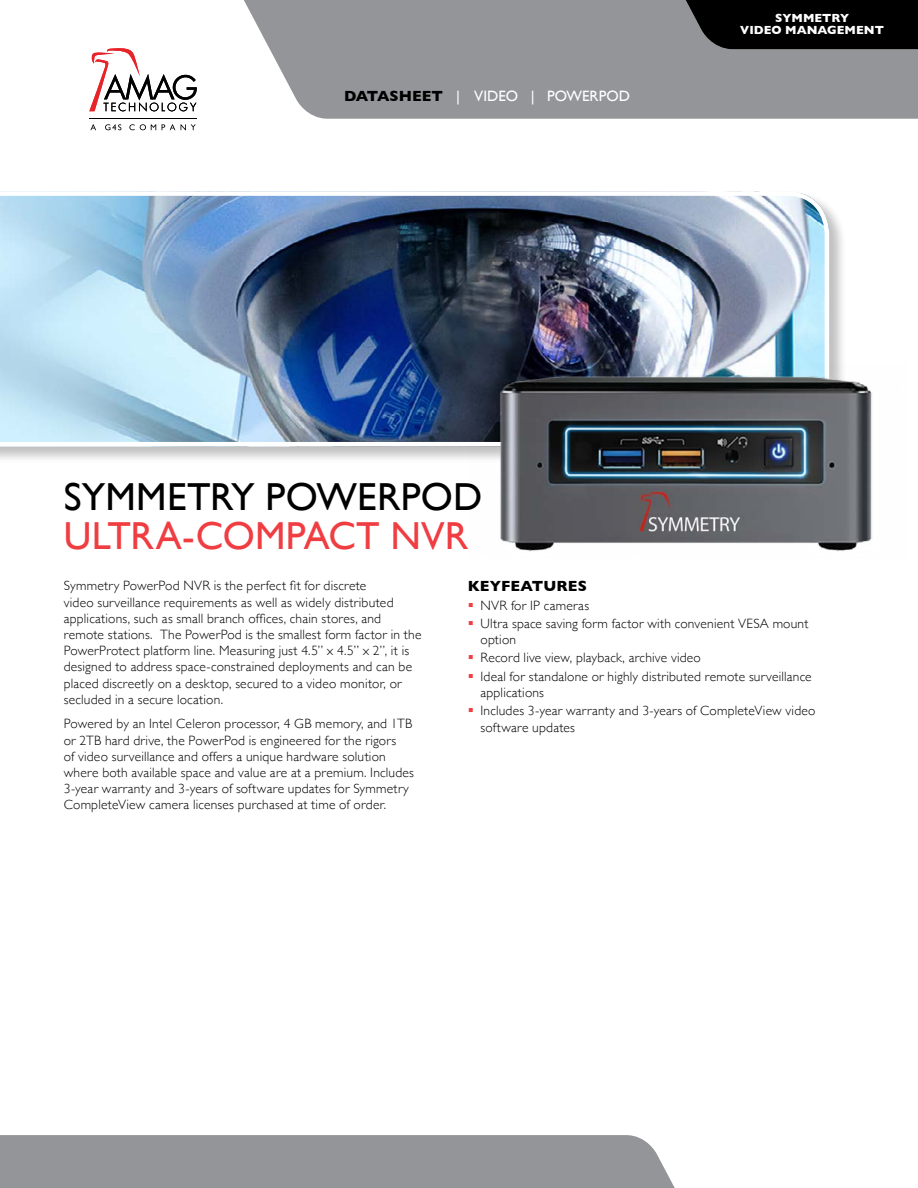
<style>
.page{position:relative;width:918px;height:1188px;background:#fff}
.page>*{position:absolute;margin:0;border:0;box-sizing:border-box;transform-origin:0 0}
.t1{font:39px "Gill Sans";letter-spacing:.005em;color:#000}
.t2{font:39px "Gill Sans";color:#ef3d42}
.t3{font:15px "Gill Sans";color:#fff}
.t4{font:700 15px "Gill Sans";letter-spacing:.01em;color:#000}
.t5{font:300 13.5px/16.2px "Gill Sans";letter-spacing:.015em;color:#000}
.t6{font:700 12px/12px "Gill Sans";color:#fff;text-align:center}
.s1{font-weight:700;color:#000}
</style>
<div class="page">
<div style="left:244px;top:0;width:674px;height:119px;background:#939598"></div>
<svg style="left:679px;top:0;width:239px;height:49px;background:#0d0d0d"></svg>
<svg style="left:89px;top:48px;width:108px;height:64px"></svg>
<hr style="left:89px;top:118px;width:108px;height:1px;background:#000">
<svg style="left:90px;top:124px;width:6px;height:6px"></svg>
<svg style="left:105px;top:124px;width:16px;height:6px"></svg>
<svg style="left:129px;top:124px;width:27px;height:6px"></svg>
<svg style="left:162px;top:124px;width:13px;height:6px"></svg>
<svg style="left:181px;top:124px;width:15px;height:6px"></svg>
<div style="left:0;top:1135px;width:675px;height:53px;background:#939598"></div>
<div style="left:0;top:191px;width:847px;height:273px;background:#000;opacity:.25"></div>
<img style="left:0;top:191px;width:831px;height:258px">
<img style="left:470px;top:363px;width:402px;height:188px">
<p class="t3" style="left:344px;top:87px;width:287px"><span class="s1">DATASHEET</span> | VIDEO | POWERPOD</p>
<p class="t6" style="left:740px;top:12px;width:145px">SYMMETRY<br>VIDEO MANAGEMENT</p>
<h1 class="t1" style="left:64px;top:474px;width:420px">SYMMETRY POWERPOD</h1>
<h1 class="t2" style="left:64px;top:513px;width:406px">ULTRA-COMPACT NVR</h1>
<p class="t4" style="left:468px;top:574px;width:121px">KEYFEATURES</p>
<p class="t5" style="left:480px;top:595px;width:330px;line-height:18.3px">NVR for IP cameras<br>Ultra space saving form factor with convenient VESA mount</p>
<p class="t5" style="left:480px;top:630px;width:333px;line-height:18.3px">option<br>Record live view, playback, archive video<br>Ideal for standalone or highly distributed remote surveillance</p>
<p class="t5" style="left:480px;top:683px;width:337px;line-height:18.3px">applications<br>Includes 3-year warranty and 3-years of CompleteView video</p>
<p class="t5" style="left:480px;top:718px;width:96px">software updates</p>
<p class="t5" style="left:64px;top:577px;width:359px">Symmetry PowerPod NVR is the perfect fit for discrete<br>video surveillance requirements as well as widely distributed applications, such as small branch offices, chain stores, and remote stations. The PowerPod is the smallest form factor in the PowerProtect platform line. Measuring just 4.5” x 4.5” x 2”, it is designed to address space-constrained deployments and can be placed discreetly on a desktop, secured to a video monitor, or secluded in a secure location.</p>
<p class="t5" style="left:64px;top:715px;width:352px">Powered by an Intel Celeron processor, 4 GB memory, and 1TB or 2TB hard drive, the PowerPod is engineered for the rigors<br>of video surveillance and offers a unique hardware solution where both available space and value are at a premium. Includes 3-year warranty and 3-years of software updates for Symmetry CompleteView camera licenses purchased at time of order.</p>
</div>
